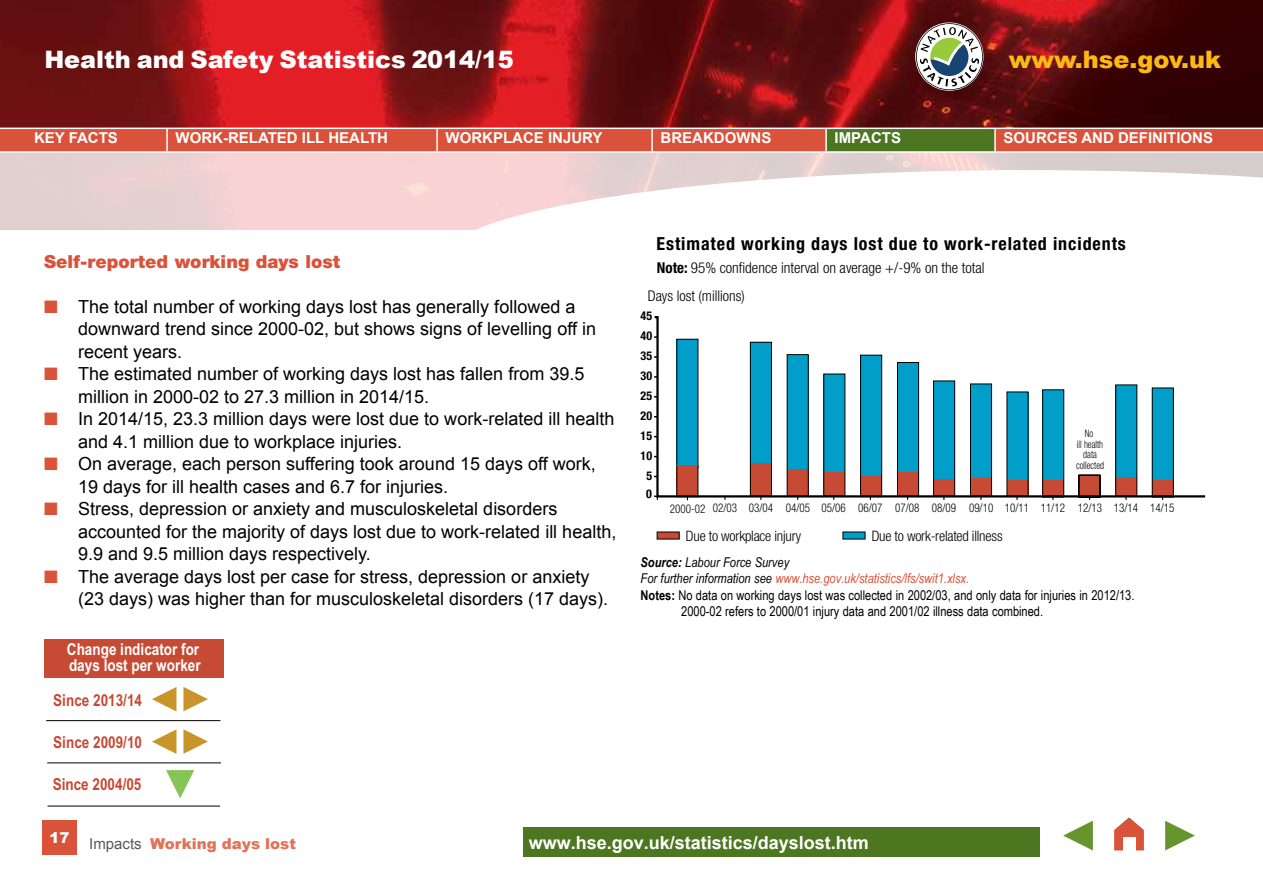
<style>
.page{position:relative;width:1263px;height:893px;background:#fff}
.page>*{position:absolute;margin:0;border:0;box-sizing:border-box;transform-origin:0 0}
.t1{font:900 24px "Arial";color:#fff}
.t2{font:900 24px "Arial";color:#fdb913}
.t3{font:18px/22.5px "Arial";color:#000}
.t4{font:700 condensed 18px "Helvetica Neue LT";letter-spacing:.05em;color:#000}
.t5{font:700 18px "Arial";color:#fff}
.t6{font:900 18px "Helvetica Neue LT";color:#db523a}
.t7{font:700 16.5px "Arial Narrow";color:#c74a34}
.t8{font:700 16.5px/16.5px "Arial Narrow";color:#fff}
.t9{font:700 15px "Arial";color:#fff}
.t10{font:300 condensed 15px "Helvetica Neue LT";color:#000}
.t11{font:900 15px "Arial";color:#e17357}
.t12{font:900 15px "Arial";color:#fff}
.t13{font:300 condensed 14.7px "Helvetica Neue LT";color:#000}
.t14{font:300 condensed 14.4px "Helvetica Neue LT";letter-spacing:-.015em;color:#000}
.t15{font:13.5px "Arial Narrow";color:#000}
.t16{font:italic 13.5px "Arial Narrow";color:#db523a}
.t17{font:italic 13.5px "Arial Narrow";color:#000}
.t18{font:700 condensed 12.15px "Helvetica Neue LT";color:#000}
.t19{font:300 condensed 12px "Helvetica Neue LT";color:#000;scale:.92 1}
.t20{font:700 condensed 12px "Helvetica Neue LT";color:#000}
.t21{font:300 condensed 10.35px/10.4px "Helvetica Neue LT";color:#000;text-align:center;scale:.86 1}
.s1{color:#db523a}
.s2{font-weight:700}
.s3{color:#fff}
.s4{color:#000}
.s5{font-weight:400;color:#58595b}
</style>
<div class="page">
<img style="left:0;top:0;width:1263px;height:128px">
<svg style="left:916px;top:23px;width:67px;height:67px"></svg>
<div style="left:43px;top:821px;width:34px;height:34px;background:#db523a"></div>
<svg style="left:441px;top:170px;width:822px;height:60px"></svg>
<div style="left:0;top:129px;width:825px;height:22px;background:#db523a"></div>
<div style="left:826px;top:128px;width:169px;height:24px;background:#4c7620"></div>
<div style="left:995px;top:128px;width:268px;height:24px;background:#db523a"></div>
<hr style="left:166px;top:129px;width:2px;height:22px;background:#fff">
<hr style="left:436px;top:129px;width:2px;height:22px;background:#fff">
<hr style="left:651px;top:129px;width:2px;height:22px;background:#fff">
<hr style="left:826px;top:128px;width:169px;height:1px;background:#fff">
<hr style="left:825px;top:129px;width:2px;height:22px;background:#fff">
<hr style="left:995px;top:128px;width:268px;height:1px;background:#fff">
<hr style="left:994px;top:129px;width:2px;height:22px;background:#fff">
<hr style="left:826px;top:151px;width:169px;height:2px;background:#fff">
<hr style="left:995px;top:151px;width:268px;height:2px;background:#fff">
<svg style="left:1114px;top:818px;width:30px;height:32px"></svg>
<div style="left:1123px;top:838px;width:12px;height:20px;background:#fff"></div>
<svg style="left:1165px;top:821px;width:30px;height:29px"></svg>
<svg style="left:1063px;top:821px;width:30px;height:29px"></svg>
<div style="left:523px;top:827px;width:517px;height:30px;background:#4c7620"></div>
<svg style="left:654px;top:316px;width:551px;height:183px"></svg>
<svg style="left:654px;top:496px;width:4px;height:4px"></svg>
<div style="left:842px;top:532px;width:23px;height:7px;background:#009ec9"></div>
<div style="left:657px;top:532px;width:23px;height:7px;background:#c74a34"></div>
<hr style="left:46px;top:720px;width:174px;height:1px;background:#000">
<hr style="left:47px;top:762px;width:174px;height:1px;background:#000">
<svg style="left:166px;top:770px;width:28px;height:28px"></svg>
<svg style="left:152px;top:729px;width:24px;height:25px"></svg>
<svg style="left:183px;top:729px;width:25px;height:25px"></svg>
<svg style="left:152px;top:687px;width:24px;height:24px"></svg>
<svg style="left:183px;top:687px;width:25px;height:24px"></svg>
<div style="left:44px;top:639px;width:180px;height:39px;background:#c74a34"></div>
<hr style="left:48px;top:806px;width:172px;height:1px;background:#000">
<h1 class="t1" style="left:45px;top:42px;width:471px">Health and Safety Statistics 2014/15</h1>
<h1 class="t2" style="left:1009px;top:42px;width:214px">www.hse.gov.uk</h1>
<p class="t9" style="left:34px;top:128px;width:85px">KEY FACTS</p>
<p class="t9" style="left:176px;top:128px;width:214px">WORK-RELATED ILL HEALTH</p>
<p class="t9" style="left:446px;top:128px;width:158px">WORKPLACE INJURY</p>
<p class="t9" style="left:661px;top:128px;width:112px">BREAKDOWNS</p>
<p class="t9" style="left:835px;top:128px;width:68px">IMPACTS</p>
<p class="t9" style="left:1003px;top:128px;width:211px">SOURCES AND DEFINITIONS</p>
<p class="t6" style="left:44px;top:251px;width:298px">Self-reported working days lost</p>
<p class="t3" style="left:78px;top:295px;width:519px;text-indent:-34px"><span class="s1">■</span> The total number of working days lost has generally followed a downward trend since 2000-02, but shows signs of levelling off in recent years.</p>
<p class="t3" style="left:78px;top:363px;width:508px;text-indent:-34px"><span class="s1">■</span> The estimated number of working days lost has fallen from 39.5 million in 2000-02 to 27.3 million in 2014/15.</p>
<p class="t3" style="left:78px;top:408px;width:538px;text-indent:-34px"><span class="s1">■</span> In 2014/15, 23.3 million days were lost due to work-related ill health and 4.1 million due to workplace injuries.</p>
<p class="t3" style="left:78px;top:453px;width:519px;text-indent:-34px"><span class="s1">■</span> On average, each person suffering took around 15 days off work,<br>19 days for ill health cases and 6.7 for injuries.</p>
<p class="t3" style="left:78px;top:498px;width:540px;text-indent:-34px"><span class="s1">■</span> Stress, depression or anxiety and musculoskeletal disorders accounted for the majority of days lost due to work-related ill health,<br>9.9 and 9.5 million days respectively.</p>
<p class="t3" style="left:78px;top:565px;width:532px;text-indent:-34px"><span class="s1">■</span> The average days lost per case for stress, depression or anxiety (23 days) was higher than for musculoskeletal disorders (17 days).</p>
<p class="t8" style="left:67px;top:640px;width:135px">Change indicator for days lost per worker</p>
<p class="t7" style="left:53px;top:687px;width:90px">Since 2013/14</p>
<p class="t7" style="left:53px;top:730px;width:90px">Since 2009/10</p>
<p class="t7" style="left:53px;top:772px;width:90px">Since 2004/05</p>
<p class="t4" style="left:656px;top:233px;width:471px">Estimated working days lost due to work-related incidents</p>
<p class="t10" style="left:657px;top:259px;width:329px"><span class="s2">Note:</span> 95% confidence interval on average +/-9% on the total</p>
<p class="t13" style="left:648px;top:288px;width:98px">Days lost (millions)</p>
<p class="t18" style="left:641px;top:309px;width:13px">45</p>
<p class="t18" style="left:641px;top:328px;width:13px">40</p>
<p class="t18" style="left:641px;top:348px;width:13px">35</p>
<p class="t18" style="left:641px;top:368px;width:13px">30</p>
<p class="t18" style="left:641px;top:388px;width:13px">25</p>
<p class="t18" style="left:641px;top:408px;width:13px">20</p>
<p class="t18" style="left:641px;top:428px;width:13px">15</p>
<p class="t18" style="left:641px;top:448px;width:13px">10</p>
<p class="t18" style="left:646px;top:468px;width:7px">5</p>
<p class="t20" style="left:646px;top:487px;width:7px">0</p>
<p class="t21" style="left:1076px;top:429px;width:34px">No<br>ill health data collected</p>
<p class="t19" style="left:786px;top:501px;width:28px">04/0<span class="s3">3</span> 5</p>
<p class="t14" style="left:686px;top:527px;width:117px">Due to workplace injury</p>
<p class="t14" style="left:872px;top:527px;width:132px">Due to work-related illness</p>
<p class="t19" style="left:713px;top:501px;width:93px">02/03 03/0<span class="s3">2002/0</span></p>
<p class="t19" style="left:768px;top:501px;width:7px">4</p>
<p class="t19" style="left:822px;top:501px;width:227px">05/06 06/07 07/08 08/09 09/10 10/11</p>
<p class="t19" style="left:670px;top:502px;width:40px">2000-02</p>
<p class="t19" style="left:1041px;top:501px;width:147px">11/12 12/13 13/14 14/15</p>
<p class="t17" style="left:641px;top:552px;width:150px"><span class="s2">Source:</span> Labour Force Survey</p>
<p class="t16" style="left:641px;top:569px;width:330px"><span class="s4">For further information see</span> www.hse.gov.uk/statistics/lfs/swit1.xlsx.</p>
<p class="t15" style="left:641px;top:585px;width:495px"><span class="s2">Notes:</span> No data on working days lost was collected in 2002/03, and only data for injuries in 2012/13.</p>
<p class="t15" style="left:681px;top:601px;width:363px">2000-02 refers to 2000/01 injury data and 2001/02 illness data combined.</p>
<p class="t12" style="left:50px;top:827px;width:22px">17</p>
<p class="t11" style="left:89px;top:832px;width:208px"><span class="s5">Impacts</span> Working days lost</p>
<p class="t5" style="left:529px;top:830px;width:342px">www.hse.gov.uk/statistics/dayslost.htm</p>
</div>
